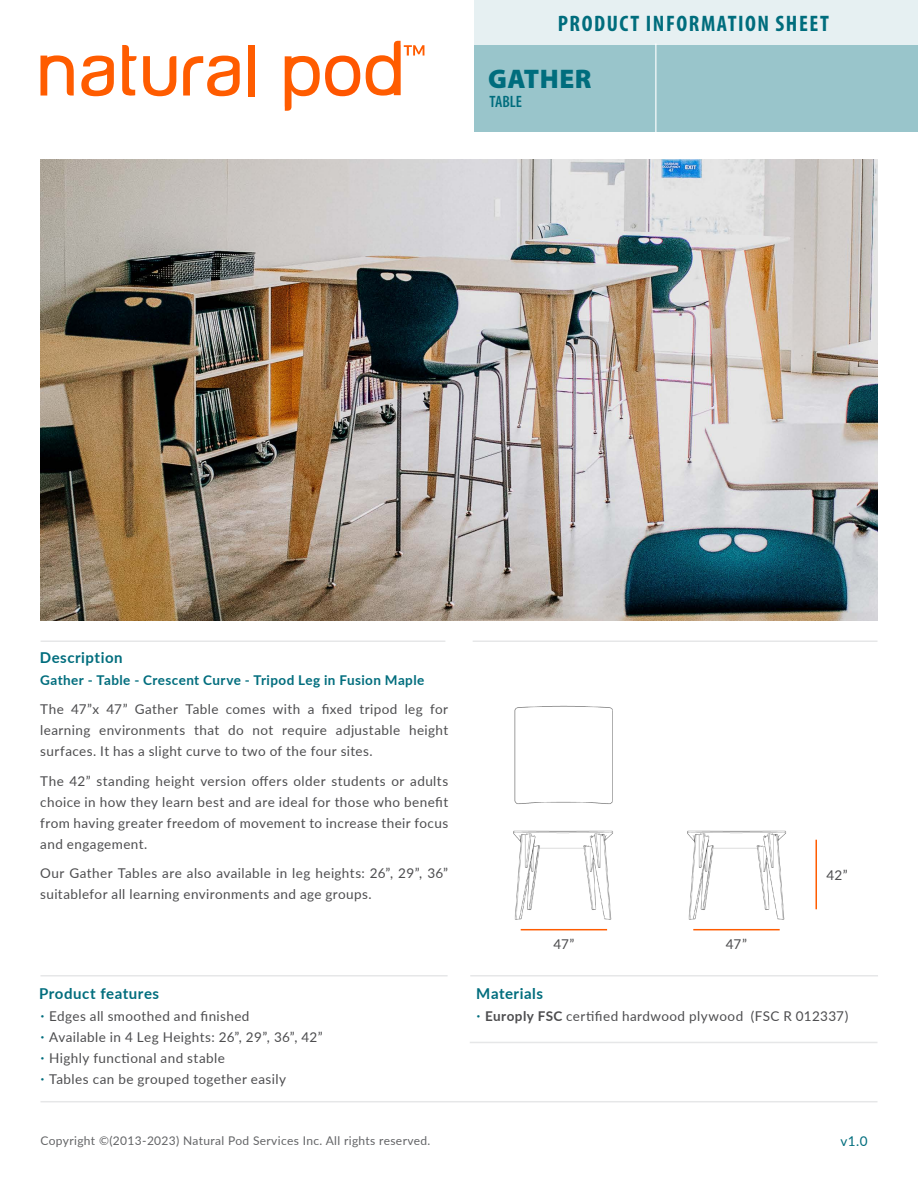
<style>
.page{position:relative;width:918px;height:1188px;background:#fff}
.page>*{position:absolute;margin:0;border:0;box-sizing:border-box;transform-origin:0 0}
.t1{font:900 27px "Myriad Pro";letter-spacing:.02em;color:#006d7d}
.t2{font:700 condensed 22.5px "Myriad Pro";letter-spacing:.07em;color:#006d7d}
.t3{font:600 condensed 16.5px "Myriad Pro";color:#006d7d}
.t4{font:700 15px "Lato";letter-spacing:.035em;color:#006d7d}
.t5{font:13.5px/21px "Lato";letter-spacing:.03em;color:#4d4d4f;text-align:justify}
.t6{font:700 13.5px "Lato";letter-spacing:.03em;color:#006d7d}
.t7{font:13.5px "Lato";color:#006d7d}
.t8{font:12px "Lato";letter-spacing:.03em;color:#636466}
.s1{font-family:"Raleway";color:#006d7d}
.s2{font-weight:700}
</style>
<div class="page">
<img style="left:687px;top:830px;width:99px;height:90px">
<img style="left:514px;top:705px;width:99px;height:99px">
<img style="left:40px;top:159px;width:838px;height:462px">
<svg style="left:285px;top:41px;width:139px;height:70px"></svg>
<div style="left:248px;top:45px;width:7px;height:51px;background:#ff5c00"></div>
<svg style="left:183px;top:56px;width:57px;height:40px"></svg>
<svg style="left:143px;top:56px;width:33px;height:40px"></svg>
<svg style="left:122px;top:45px;width:15px;height:51px"></svg>
<svg style="left:81px;top:56px;width:33px;height:40px"></svg>
<svg style="left:40px;top:55px;width:34px;height:41px"></svg>
<hr style="left:40px;top:1101px;width:838px;height:1px;background:#e6e7e8">
<div style="left:474px;top:45px;width:444px;height:87px;background:#99c5cb"></div>
<div style="left:474px;top:0;width:444px;height:45px;background:#e6f0f2"></div>
<hr style="left:473px;top:640px;width:405px;height:2px;background:#e6e7e8">
<hr style="left:41px;top:640px;width:404px;height:2px;background:#e6e7e8">
<hr style="left:655px;top:44px;width:1px;height:91px;background:#fff">
<hr style="left:470px;top:975px;width:408px;height:1px;background:#e6e7e8">
<hr style="left:693px;top:929px;width:87px;height:1px;background:#ff5c00">
<hr style="left:521px;top:929px;width:86px;height:1px;background:#ff5c00">
<hr style="left:815px;top:840px;width:2px;height:69px;background:#ff5c00">
<img style="left:513px;top:830px;width:100px;height:90px">
<hr style="left:470px;top:1042px;width:408px;height:1px;background:#e6e7e8">
<hr style="left:40px;top:975px;width:408px;height:1px;background:#e6e7e8">
<h2 class="t2" style="left:558px;top:9px;width:273px">PRODUCT INFORMATION SHEET</h2>
<h1 class="t1" style="left:488px;top:61px;width:105px">GATHER</h1>
<p class="t3" style="left:489px;top:91px;width:34px">TABLE</p>
<p class="t4" style="left:40px;top:647px;width:85px">Description</p>
<p class="t6" style="left:40px;top:670px;width:386px">Gather - Table - Crescent Curve - Tripod Leg in Fusion Maple</p>
<p class="t5" style="left:40px;top:698px;width:409px">The 47”x 47” Gather Table comes with a fixed tripod leg for learning environments that do not require adjustable height surfaces. It has a slight curve to two of the four sites.</p>
<p class="t5" style="left:40px;top:770px;width:409px">The 42” standing height version offers older students or adults choice in how they learn best and are ideal for those who benefit from having greater freedom of movement to increase their focus and engagement.</p>
<p class="t5" style="left:40px;top:862px;width:409px">Our Gather Tables are also available in leg heights: 26”, 29”, 36” suitablefor all learning environments and age groups.</p>
<p class="t4" style="left:39px;top:983px;width:122px">Product features</p>
<p class="t5" style="left:40px;top:1005px;width:211px"><span class="s1">•</span> Edges all smoothed and finished</p>
<p class="t5" style="left:40px;top:1026px;width:284px"><span class="s1">•</span> Available in 4 Leg Heights: 26”, 29”, 36”, 42”</p>
<p class="t5" style="left:40px;top:1047px;width:186px"><span class="s1">•</span> Highly functional and stable</p>
<p class="t5" style="left:40px;top:1068px;width:247px"><span class="s1">•</span> Tables can be grouped together easily</p>
<p class="t5" style="left:553px;top:933px;width:23px">47”</p>
<p class="t5" style="left:726px;top:933px;width:23px">47”</p>
<p class="t5" style="left:827px;top:864px;width:23px">42”</p>
<p class="t4" style="left:476px;top:982px;width:68px">Materials</p>
<p class="t5" style="left:476px;top:1005px;width:374px"><span class="s1">•</span> <span class="s2">Europly FSC</span> certified hardwood plywood (FSC R 012337)</p>
<p class="t8" style="left:40px;top:1132px;width:391px">Copyright ©(2013-2023) Natural Pod Services Inc. All rights reserved.</p>
<p class="t7" style="left:840px;top:1132px;width:29px">v1.0</p>
</div>
